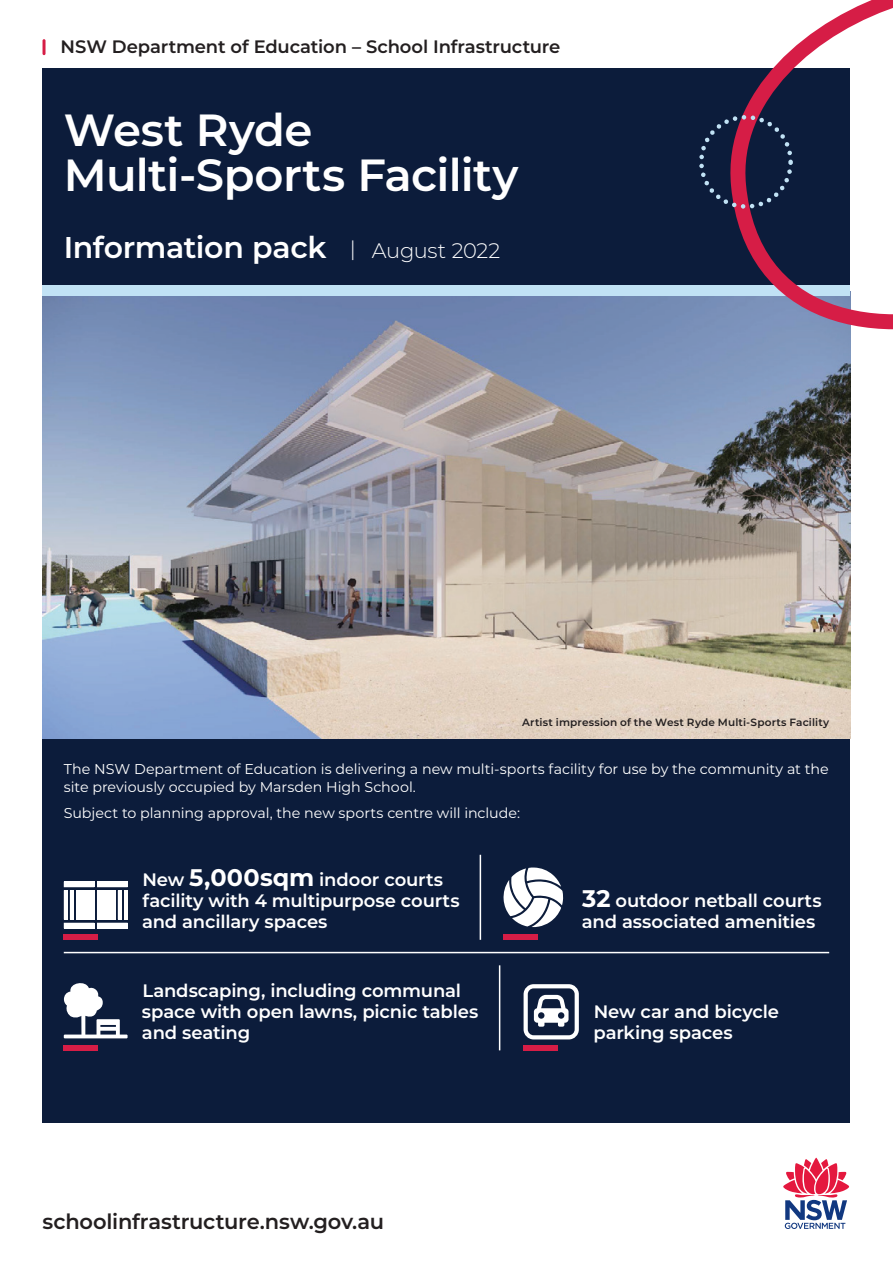
<style>
.page{position:relative;width:893px;height:1263px;background:#fff}
.page>*{position:absolute;margin:0;border:0;box-sizing:border-box;transform-origin:0 0}
.t1{font:600 45px/45px "Montserrat";letter-spacing:-.015em;color:#fff}
.t2{font:600 30px "Montserrat";letter-spacing:-.01em;color:#fff}
.t3{font:600 21px "Montserrat";letter-spacing:-.01em;color:#231f20}
.t4{font:600 18px/21px "Montserrat";letter-spacing:-.01em;color:#fff}
.t5{font:600 18px "Montserrat";letter-spacing:-.005em;color:#231f20}
.t6{font:14.25px/18px "Montserrat";color:#fff}
.t7{font:600 10.5px "Montserrat";letter-spacing:.015em;color:#231f20}
.s1{font-weight:300;font-size:21px}
.s2{font-weight:700;font-size:24px}
</style>
<div class="page">
<svg style="left:783px;top:1157px;width:67px;height:72px"></svg>
<hr style="left:43px;top:39px;width:3px;height:16px;background:#d61d46;border-radius:2px">
<div style="left:43px;top:68px;width:807px;height:1055px;background:#0c1c3b"></div>
<hr style="left:64px;top:952px;width:765px;height:1px;background:#fff">
<hr style="left:499px;top:965px;width:1px;height:85px;background:#fff">
<img style="left:43px;top:296px;width:807px;height:443px">
<div style="left:43px;top:285px;width:807px;height:11px;background:#c1e2f5"></div>
<svg style="left:722px;top:0;width:171px;height:473px"></svg>
<svg style="left:699px;top:115px;width:94px;height:94px"></svg>
<svg style="left:64px;top:881px;width:64px;height:47px"></svg>
<div style="left:97px;top:890px;width:18px;height:29px;background:#fff"></div>
<div style="left:76px;top:890px;width:18px;height:29px;background:#fff"></div>
<div style="left:97px;top:881px;width:31px;height:6px;background:#fff"></div>
<div style="left:97px;top:923px;width:31px;height:5px;background:#fff"></div>
<div style="left:64px;top:882px;width:30px;height:5px;background:#fff"></div>
<div style="left:64px;top:923px;width:30px;height:5px;background:#fff"></div>
<hr style="left:118px;top:890px;width:3px;height:29px;background:#fff">
<hr style="left:64px;top:890px;width:3px;height:29px;background:#fff">
<hr style="left:70px;top:890px;width:3px;height:29px;background:#fff">
<hr style="left:124px;top:890px;width:4px;height:29px;background:#fff">
<div style="left:64px;top:935px;width:34px;height:5px;background:#d61d46"></div>
<hr style="left:480px;top:855px;width:1px;height:85px;background:#fff">
<div style="left:504px;top:935px;width:34px;height:5px;background:#d61d46"></div>
<svg style="left:503px;top:867px;width:60px;height:60px"></svg>
<svg style="left:64px;top:983px;width:64px;height:55px"></svg>
<div style="left:64px;top:1045px;width:34px;height:5px;background:#d61d46"></div>
<svg style="left:524px;top:984px;width:55px;height:55px"></svg>
<div style="left:524px;top:1045px;width:34px;height:5px;background:#d61d46"></div>
<p class="t5" style="left:61px;top:34px;width:501px">NSW Department of Education – School Infrastructure</p>
<h1 class="t1" style="left:64px;top:106px;width:456px">West Ryde<br>Multi-Sports Facility</h1>
<h2 class="t2" style="left:64px;top:226px;width:438px">Information pack <span class="s1">| August 2022</span></h2>
<p class="t7" style="left:522px;top:715px;width:309px">Artist impression of the West Ryde Multi-Sports Facility</p>
<p class="t6" style="left:64px;top:759px;width:766px">The NSW Department of Education is delivering a new multi-sports facility for use by the community at the site previously occupied by Marsden High School.</p>
<p class="t6" style="left:64px;top:804px;width:458px">Subject to planning approval, the new sports centre will include:</p>
<p class="t4" style="left:142px;top:869px;width:319px">New <span class="s2">5,000sqm</span> indoor courts facility with 4 multipurpose courts and ancillary spaces</p>
<p class="t4" style="left:142px;top:979px;width:338px">Landscaping, including communal space with open lawns, picnic tables and seating</p>
<p class="t3" style="left:43px;top:1206px;width:343px">schoolinfrastructure.nsw.gov.au</p>
<p class="t4" style="left:582px;top:890px;width:241px"><span class="s2">32</span> outdoor netball courts and associated amenities</p>
<p class="t4" style="left:593px;top:1000px;width:187px">New car and bicycle parking spaces</p>
</div>
